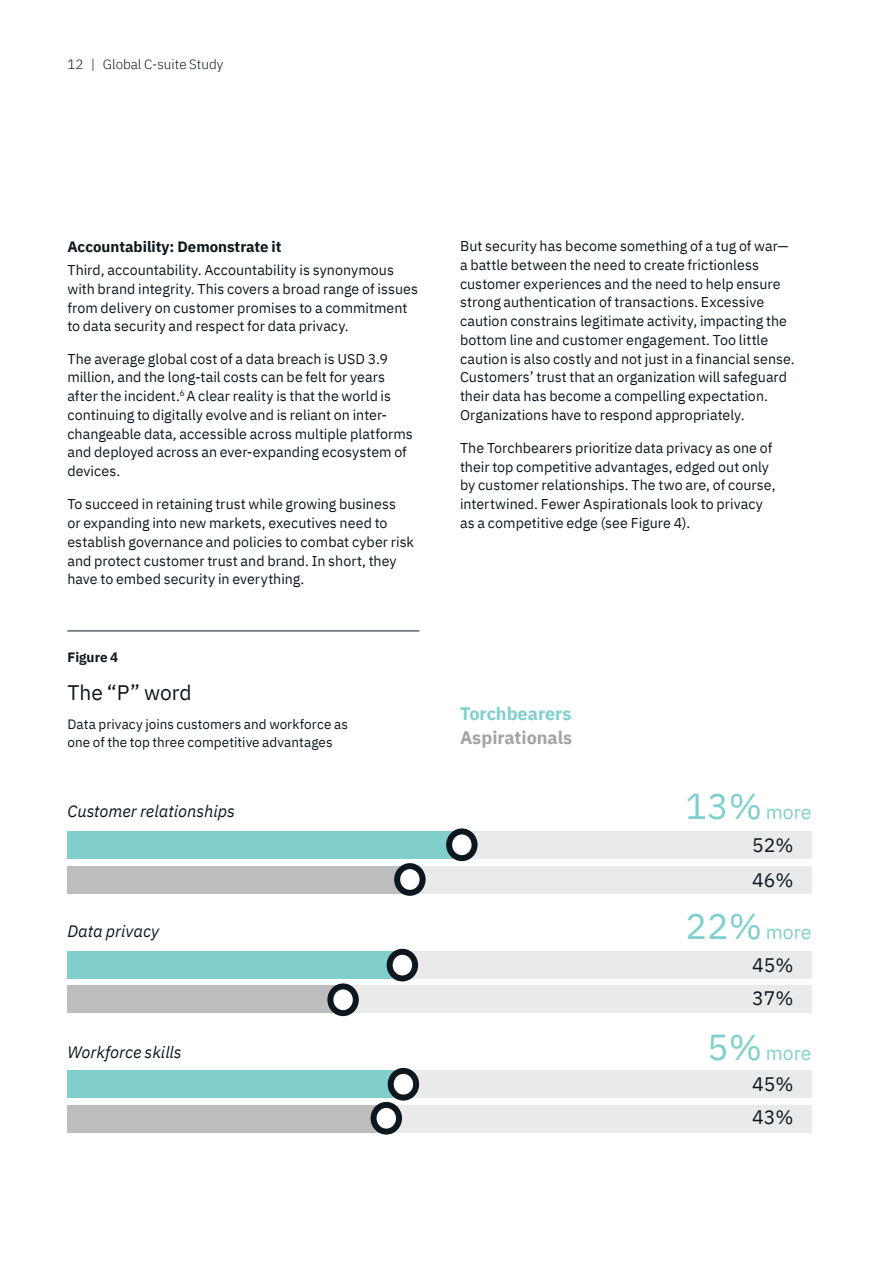
<style>
.page{position:relative;width:893px;height:1263px;background:#fff}
.page>*{position:absolute;margin:0;border:0;box-sizing:border-box;transform-origin:0 0}
.t1{font:21px "IBM Plex Sans";color:#0d171f}
.t2{font:19.5px/33px "IBM Plex Sans";color:#0d171f}
.t3{font:19.5px/32.5px "IBM Plex Sans";color:#81cfcd}
.t4{font:700 18px "IBM Plex Sans";color:#a2a3a3}
.t5{font:700 18px "IBM Plex Sans";color:#81cfcd}
.t6{font:italic 16.5px "IBM Plex Sans";color:#0d171f}
.t7{font:700 15px "IBM Plex Sans";color:#0d171f}
.t8{font:14.25px/18.8px "IBM Plex Sans";color:#0d171f}
.t9{font:13.5px/18px "IBM Plex Sans";letter-spacing:.005em;color:#0d171f}
.t10{font:300 13.5px "IBM Plex Sans";color:#0d171f}
.t11{font:700 13.5px "IBM Plex Sans";color:#0d171f}
.s1{font-size:36px}
.s2{color:#0d171f}
.s3{font-size:36px;color:#81cfcd}
.s4{color:#81cfcd}
</style>
<div class="page">
<div style="left:68px;top:832px;width:744px;height:27px;background:#eaeaea"></div>
<div style="left:68px;top:832px;width:392px;height:27px;background:#81cfcd"></div>
<div style="left:68px;top:866px;width:744px;height:27px;background:#eaeaea"></div>
<div style="left:68px;top:866px;width:342px;height:27px;background:#bebdbd"></div>
<div style="left:68px;top:951px;width:744px;height:27px;background:#eaeaea"></div>
<div style="left:68px;top:951px;width:335px;height:27px;background:#81cfcd"></div>
<div style="left:68px;top:986px;width:744px;height:27px;background:#eaeaea"></div>
<div style="left:68px;top:986px;width:277px;height:27px;background:#bebdbd"></div>
<div style="left:68px;top:1071px;width:744px;height:27px;background:#eaeaea"></div>
<div style="left:68px;top:1071px;width:335px;height:27px;background:#81cfcd"></div>
<div style="left:68px;top:1105px;width:744px;height:27px;background:#eaeaea"></div>
<div style="left:68px;top:1105px;width:323px;height:27px;background:#bebdbd"></div>
<hr style="left:67px;top:630px;width:352px;height:1px;background:#0d171f">
<div style="left:374px;top:1105px;width:25px;height:26px;background:#fff;border-radius:50%"></div>
<div style="left:371px;top:1102px;width:31px;height:32px;border:6px solid #0d171f;border-radius:50%"></div>
<div style="left:391px;top:1071px;width:25px;height:26px;background:#fff;border-radius:50%"></div>
<div style="left:388px;top:1068px;width:31px;height:32px;border:6px solid #0d171f;border-radius:50%"></div>
<svg style="left:330px;top:986px;width:26px;height:27px"></svg>
<div style="left:327px;top:983px;width:32px;height:33px;border:6px solid #0d171f;border-radius:50%"></div>
<div style="left:390px;top:952px;width:25px;height:26px;background:#fff;border-radius:50%"></div>
<div style="left:387px;top:949px;width:31px;height:32px;border:6px solid #0d171f;border-radius:50%"></div>
<svg style="left:397px;top:866px;width:26px;height:27px"></svg>
<div style="left:394px;top:863px;width:32px;height:33px;border:6px solid #0d171f;border-radius:50%"></div>
<svg style="left:449px;top:831px;width:26px;height:27px"></svg>
<div style="left:446px;top:828px;width:32px;height:33px;border:6px solid #0d171f;border-radius:50%"></div>
<p class="t10" style="left:67px;top:54px;width:157px">12 | Global C-suite Study</p>
<p class="t7" style="left:67px;top:234px;width:216px">Accountability: Demonstrate it</p>
<p class="t8" style="left:67px;top:259px;width:352px">Third, accountability. Accountability is synonymous with brand integrity. This covers a broad range of issues from delivery on customer promises to a commitment to data security and respect for data privacy.</p>
<p class="t8" style="left:67px;top:348px;width:347px">The average global cost of a data breach is USD 3.9 million, and the long-tail costs can be felt for years after the incident.<sup>6</sup> A clear reality is that the world is continuing to digitally evolve and is reliant on inter&shy;changeable data, accessible across multiple platforms and deployed across an ever-expanding ecosystem of devices.</p>
<p class="t8" style="left:67px;top:494px;width:348px">To succeed in retaining trust while growing business<br>or expanding into new markets, executives need to establish governance and policies to combat cyber risk and protect customer trust and brand. In short, they have to embed security in everything.</p>
<p class="t11" style="left:68px;top:647px;width:52px">Figure 4</p>
<h1 class="t1" style="left:68px;top:676px;width:126px">The “P” word</h1>
<p class="t9" style="left:68px;top:714px;width:282px">Data privacy joins customers and workforce as one of the top three competitive advantages</p>
<p class="t6" style="left:68px;top:798px;width:169px">Customer relationships</p>
<p class="t6" style="left:68px;top:918px;width:93px">Data privacy</p>
<p class="t6" style="left:68px;top:1040px;width:116px">Workforce skills</p>
<p class="t8" style="left:460px;top:235px;width:336px">But security has become something of a tug of war— a battle between the need to create frictionless customer experiences and the need to help ensure strong authentication of transactions. Excessive caution constrains legitimate activity, impacting the bottom line and customer engagement. Too little caution is also costly and not just in a financial sense.<br>Customers’ trust that an organization will safeguard their data has become a compelling expectation.<br>Organizations have to respond appropriately.</p>
<p class="t8" style="left:460px;top:437px;width:317px">The Torchbearers prioritize data privacy as one of their top competitive advantages, edged out only by customer relationships. The two are, of course, intertwined. Fewer Aspirationals look to privacy as a competitive edge (see Figure 4).</p>
<p class="t5" style="left:460px;top:700px;width:113px">Torchbearers</p>
<p class="t4" style="left:460px;top:724px;width:114px">Aspirationals</p>
<h2 class="t3" style="left:752px;top:795px;width:61px;text-indent:-66px"><span class="s1">13%</span> more<br><span class="s2">52%</span></h2>
<h2 class="t2" style="left:752px;top:862px;width:43px">46%</h2>
<h2 class="t2" style="left:752px;top:914px;width:61px;text-indent:-66px"><span class="s3">22%</span> <span class="s4">more<br></span>45%<br>37%</h2>
<h2 class="t2" style="left:752px;top:1036px;width:61px;line-height:31.8px;text-indent:-45px"><span class="s3">5%</span> <span class="s4">more<br></span>45%<br>43%</h2>
</div>
